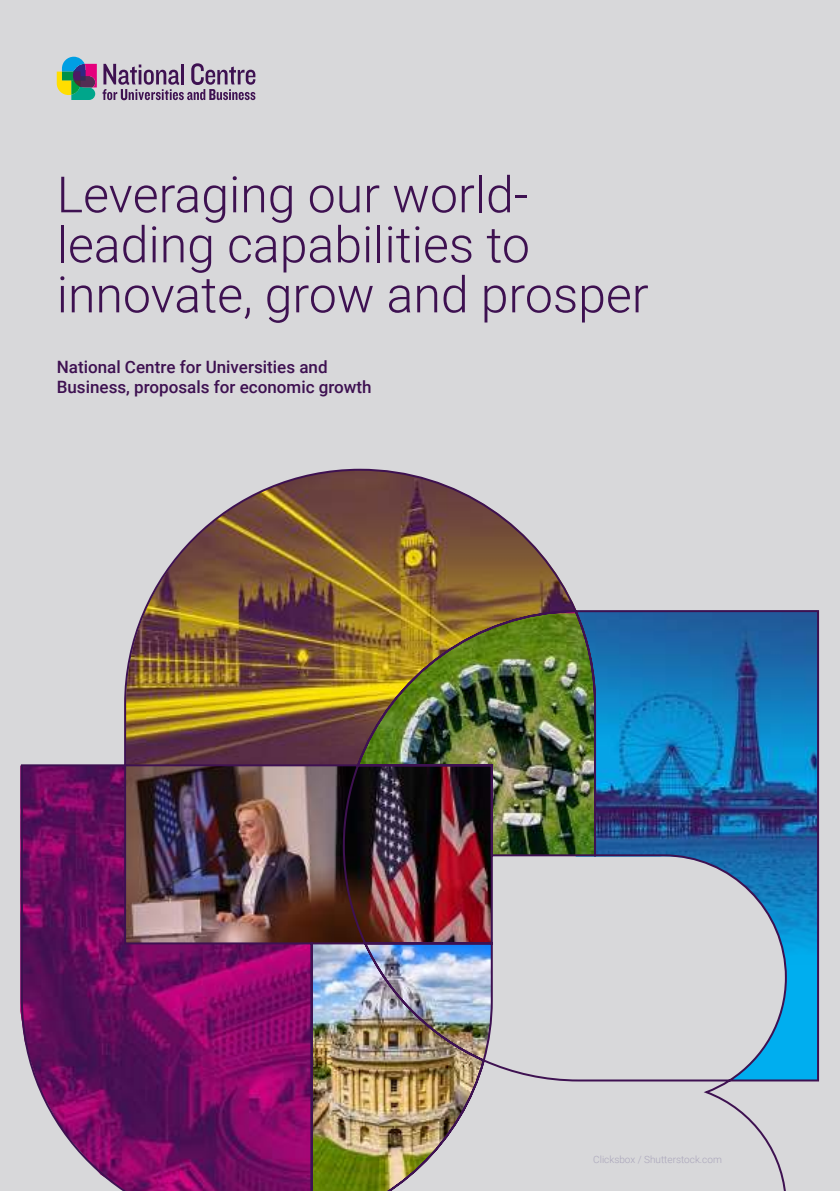
<style>
.page{position:relative;width:840px;height:1191px;background:#fff}
.page>*{position:absolute;margin:0;border:0;box-sizing:border-box;transform-origin:0 0}
.t1{font:300 50px/50px "Roboto";color:#3e1151}
.t2{font:500 17px/20.4px "Roboto";color:#3e1151}
.t3{font:300 10px "Roboto";color:#aaa5bb}
</style>
<div class="page">
<div style="left:0;top:0;width:839px;height:1191px;background:#d8d8da"></div>
<img style="left:20px;top:468px;width:799px;height:723px">
<svg style="left:57px;top:57px;width:198px;height:43px"></svg>
<h1 class="t1" style="left:57px;top:173px;width:593px">Leveraging our world&shy;leading capabilities to innovate, grow and prosper</h1>
<p class="t2" style="left:57px;top:358px;width:316px">National Centre for Universities and<br>Business, proposals for economic growth</p>
<p class="t3" style="left:593px;top:1155px;width:130px">Clicksbox / Shutterstock.com</p>
</div>
